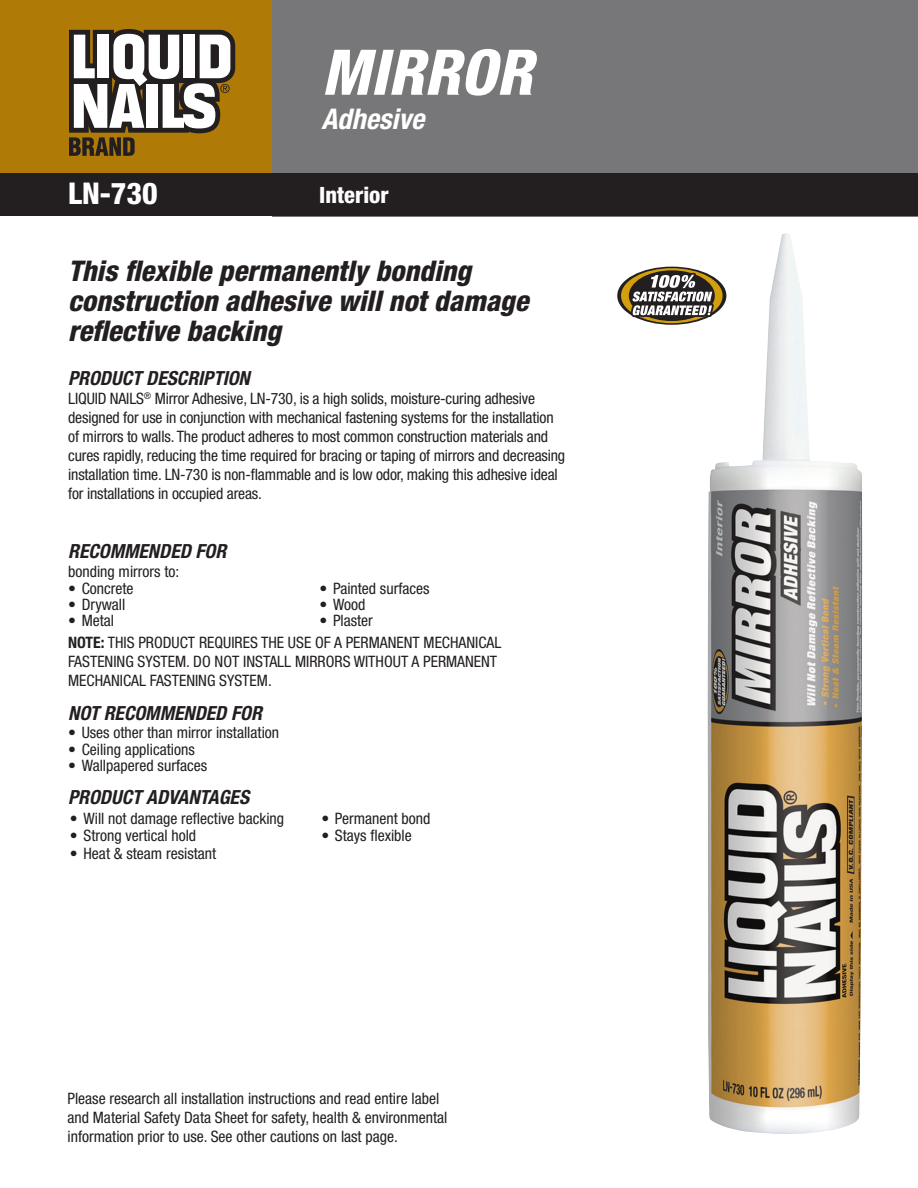
<style>
.page{position:relative;width:918px;height:1188px;background:#fff}
.page>*{position:absolute;margin:0;border:0;box-sizing:border-box;transform-origin:0 0}
.t1{font:italic 800 condensed 63px "Helvetica Neue";color:#fff}
.t2{font:800 condensed 30px "Helvetica Neue";color:#fff}
.Headline{font:italic 800 condensed 28.5px/30px "Helvetica Neue";color:#231f20}
.t3{font:italic 700 condensed 28.5px "Helvetica Neue";color:#fff}
.t4{font:800 condensed 22.5px "Helvetica Neue";color:#fdfdfd}
.Paragraph_Header{font:italic 700 condensed 19.5px "Helvetica Neue";color:#231f20}
.t5{font:condensed 15.75px/18.9px "Helvetica Neue";color:#231f20}
.t6{font:condensed 15.75px "Helvetica Neue LT Std";color:#231f20}
.s1{font-weight:700}
</style>
<div class="page">
<div style="left:0;top:0;width:918px;height:174px;background:#b07a07"></div>
<div style="left:272px;top:0;width:646px;height:216px;background:#77777a"></div>
<div style="left:0;top:173px;width:918px;height:43px;background:#231f20"></div>
<svg style="left:69px;top:29px;width:166px;height:127px"></svg>
<svg style="left:617px;top:267px;width:109px;height:58px"></svg>
<div style="left:621px;top:268px;width:102px;height:55px;background:#d49f0c;border-radius:50%"></div>
<svg style="left:628px;top:267px;width:80px;height:58px"></svg>
<img style="left:708px;top:233px;width:154px;height:901px">
<p class="t1" style="left:321px;top:33px;width:213px">MIRROR</p>
<p class="t3" style="left:321px;top:102px;width:104px">Adhesive</p>
<p class="t2" style="left:68px;top:175px;width:91px">LN-730</p>
<p class="t4" style="left:319px;top:181px;width:71px">Interior</p>
<p class="Headline" style="left:68px;top:255px;width:462px">This flexible permanently bonding construction adhesive will not damage reflective backing</p>
<p class="Paragraph_Header" style="left:68px;top:367px;width:183px">PRODUCT DESCRIPTION</p>
<p class="t5" style="left:68px;top:389px;width:499px">LIQUID NAILS<sup>®</sup> Mirror Adhesive, LN-730, is a high solids, moisture-curing adhesive designed for use in conjunction with mechanical fastening systems for the installation of mirrors to walls. The product adheres to most common construction materials and cures rapidly, reducing the time required for bracing or taping of mirrors and decreasing installation time. LN-730 is non-flammable and is low odor, making this adhesive ideal for installations in occupied areas.</p>
<p class="Paragraph_Header" style="left:68px;top:540px;width:160px">RECOMMENDED FOR</p>
<p class="t5" style="left:68px;top:562px;width:113px">bonding mirrors to:</p>
<p class="t6" style="left:68px;top:579px;width:67px">• Concrete</p>
<p class="t6" style="left:68px;top:595px;width:59px">• Drywall</p>
<p class="t6" style="left:68px;top:611px;width:47px">• Metal</p>
<p class="t6" style="left:320px;top:579px;width:111px">• Painted surfaces</p>
<p class="t6" style="left:320px;top:595px;width:47px">• Wood</p>
<p class="t6" style="left:320px;top:611px;width:55px">• Plaster</p>
<p class="t5" style="left:68px;top:633px;width:435px"><span class="s1">NOTE:</span> THIS PRODUCT REQUIRES THE USE OF A PERMANENT MECHANICAL<br>FASTENING SYSTEM. DO NOT INSTALL MIRRORS WITHOUT A PERMANENT<br>MECHANICAL FASTENING SYSTEM.</p>
<p class="Paragraph_Header" style="left:68px;top:701px;width:195px">NOT RECOMMENDED FOR</p>
<p class="t6" style="left:68px;top:724px;width:212px">• Uses other than mirror installation</p>
<p class="t6" style="left:68px;top:740px;width:128px">• Ceiling applications</p>
<p class="t6" style="left:68px;top:756px;width:141px">• Wallpapered surfaces</p>
<p class="t5" style="left:70px;top:809px;width:216px">• Will not damage reflective backing</p>
<p class="t5" style="left:70px;top:826px;width:128px">• Strong vertical hold</p>
<p class="t5" style="left:70px;top:844px;width:148px">• Heat &amp; steam resistant</p>
<p class="Paragraph_Header" style="left:68px;top:785px;width:182px">PRODUCT ADVANTAGES</p>
<p class="t5" style="left:321px;top:809px;width:111px">• Permanent bond</p>
<p class="t5" style="left:321px;top:826px;width:92px">• Stays flexible</p>
<p class="t5" style="left:68px;top:1089px;width:382px">Please research all installation instructions and read entire label and Material Safety Data Sheet for safety, health &amp; environmental information prior to use. See other cautions on last page.</p>
</div>
